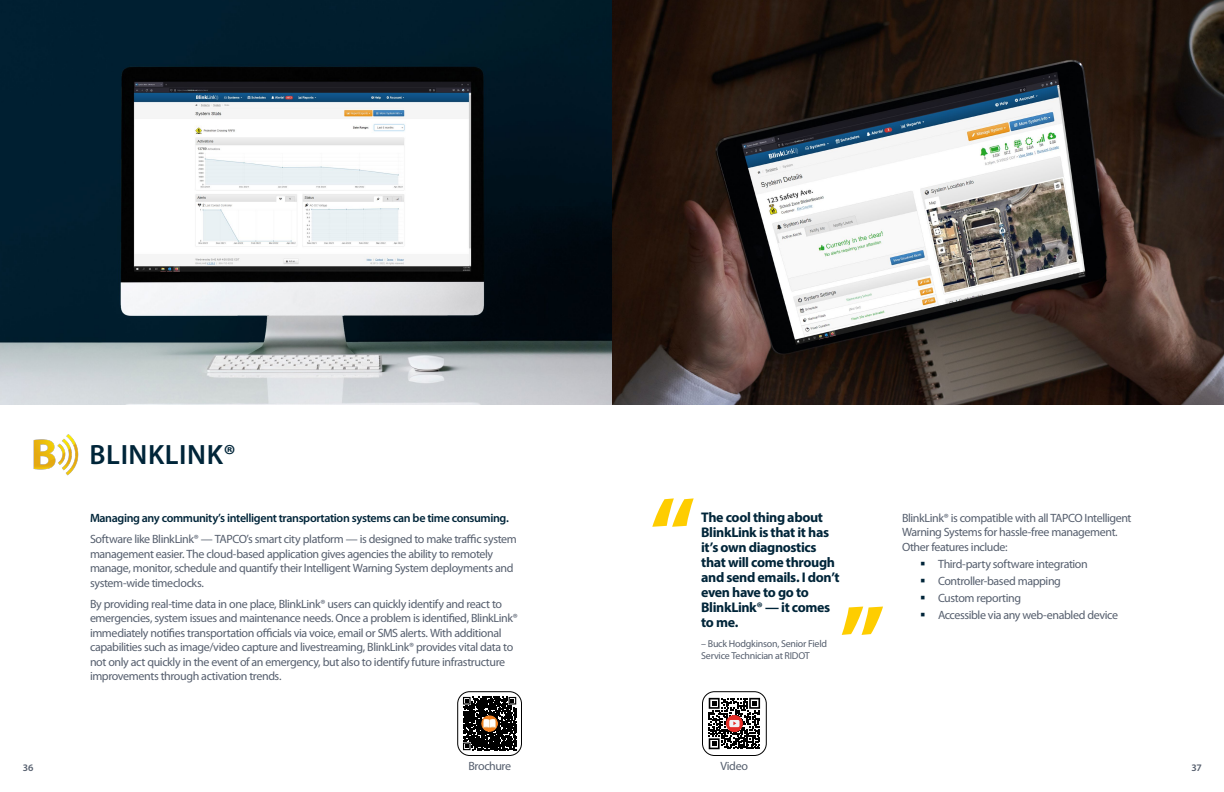
<style>
.page{position:relative;width:1224px;height:792px;background:#fff}
.page>*{position:absolute;margin:0;border:0;box-sizing:border-box;transform-origin:0 0}
.t1{font:600 28px "Myriad Pro";letter-spacing:.02em;color:#002539}
.t2{font:700 14px/15px "Myriad Pro";letter-spacing:-.03em;color:#002539}
.t3{font:12px/14.4px "Myriad Pro";letter-spacing:-.035em;color:#565f6e}
.t4{font:600 12px "Myriad Pro";letter-spacing:-.03em;color:#002539}
.t5{font:10px/12px "Myriad Pro";letter-spacing:-.025em;color:#565f6e}
.t6{font:600 10px "Myriad Pro";color:#565f6e}
</style>
<div class="page">
<img style="left:33px;top:434px;width:46px;height:42px">
<svg style="left:461px;top:695px;width:57px;height:57px"></svg>
<svg style="left:463px;top:697px;width:53px;height:53px;background:#262626"></svg>
<img style="left:481px;top:715px;width:17px;height:17px">
<div style="left:457px;top:691px;width:65px;height:65px;border:1px solid #000;border-radius:12px"></div>
<img style="left:0;top:0;width:1224px;height:405px">
<svg style="left:706px;top:695px;width:57px;height:57px"></svg>
<svg style="left:709px;top:698px;width:51px;height:51px"></svg>
<div style="left:702px;top:691px;width:65px;height:65px;border:1px solid #000;border-radius:12px"></div>
<svg style="left:652px;top:498px;width:42px;height:29px"></svg>
<svg style="left:842px;top:607px;width:41px;height:28px"></svg>
<h1 class="t1" style="left:90px;top:437px;width:148px">BLINKLINK®</h1>
<p class="t4" style="left:90px;top:510px;width:420px">Managing any community’s intelligent transportation systems can be time consuming.</p>
<p class="t3" style="left:90px;top:532px;width:428px">Software like BlinkLink® — TAPCO’s smart city platform — is designed to make traffic system management easier. The cloud-based application gives agencies the ability to remotely manage, monitor, schedule and quantify their Intelligent Warning System deployments and system-wide timeclocks.</p>
<p class="t3" style="left:90px;top:597px;width:429px">By providing real-time data in one place, BlinkLink® users can quickly identify and react to emergencies, system issues and maintenance needs. Once a problem is identified, BlinkLink® immediately notifies transportation officials via voice, email or SMS alerts. With additional capabilities such as image/video capture and livestreaming, BlinkLink® provides vital data to not only act quickly in the event of an emergency, but also to identify future infrastructure improvements through activation trends.</p>
<p class="t2" style="left:701px;top:509px;width:140px">The cool thing about<br>BlinkLink is that it has it’s own diagnostics that will come through and send emails. I don’t even have to go to<br>BlinkLink® — it comes to me.</p>
<p class="t5" style="left:701px;top:637px;width:127px">– Buck Hodgkinson, Senior Field<br>Service Technician at RIDOT</p>
<p class="t3" style="left:902px;top:511px;width:231px">BlinkLink® is compatible with all TAPCO Intelligent<br>Warning Systems for hassle-free management.<br>Other features include:</p>
<p class="t3" style="left:938px;top:555px;width:182px;line-height:17px">Third-party software integration<br>Controller-based mapping<br>Custom reporting<br>Accessible via any web-enabled device</p>
<p class="t3" style="left:468px;top:758px;width:44px">Brochure</p>
<p class="t3" style="left:720px;top:758px;width:29px">Video</p>
<p class="t6" style="left:23px;top:761px;width:12px">36</p>
<p class="t6" style="left:1192px;top:761px;width:12px">37</p>
</div>
